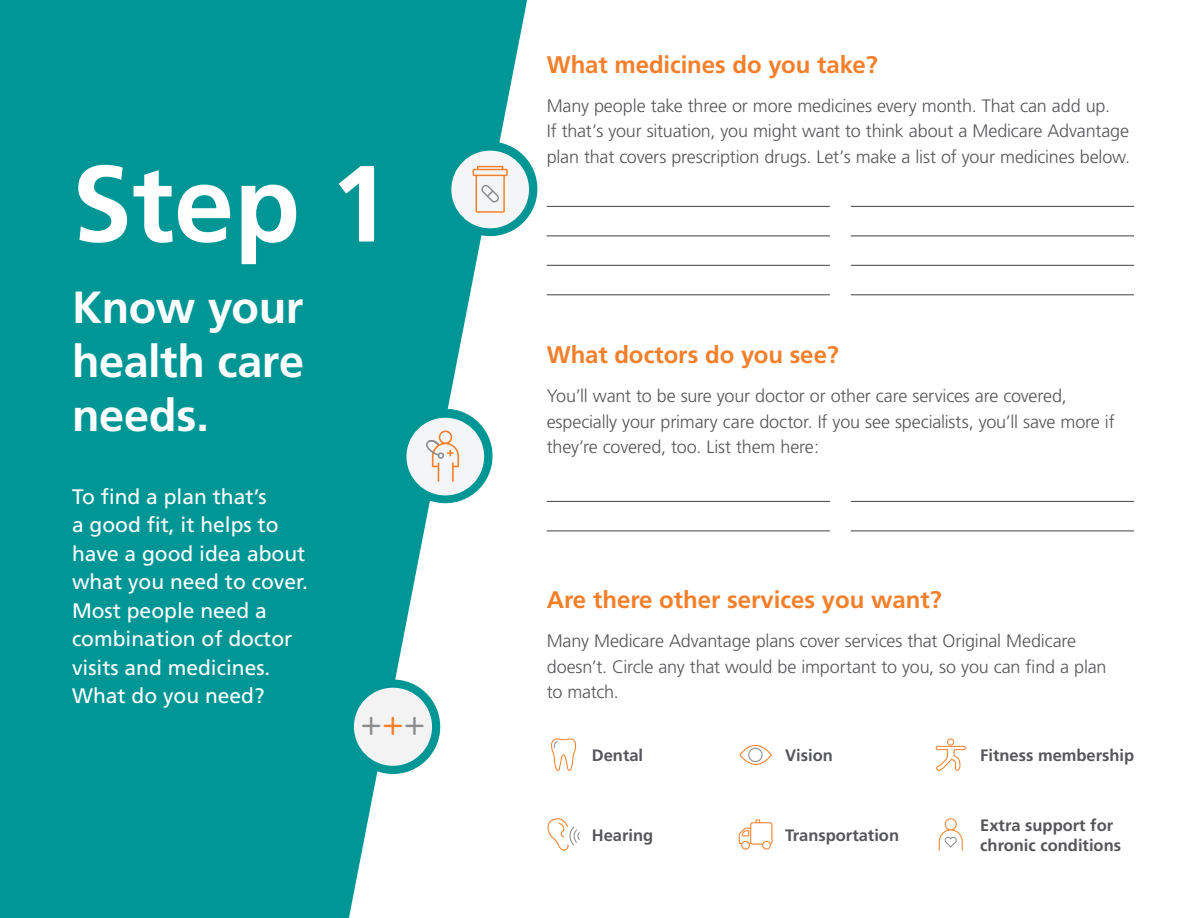
<style>
.page{position:relative;width:1188px;height:918px;background:#fff}
.page>*{position:absolute;margin:0;border:0;box-sizing:border-box;transform-origin:0 0}
.t1{font:700 108px "Frutiger";color:#fff}
.t2{font:700 45px/54px "Frutiger";letter-spacing:-.01em;color:#fff;text-align:justify}
.t3{font:100 36px "VAG Rounded";color:#8c8c8f}
.t4{font:700 24px "Frutiger";color:#f47f2a}
.t5{font:21px/28.5px "Frutiger";color:#fff}
.t6{font:300 18px/25.5px "Frutiger";letter-spacing:-.01em;color:#555659}
.t7{font:700 16.5px/19.8px "Frutiger";color:#555659}
.s1{color:#f47f2a}
</style>
<div class="page">
<svg style="left:0;top:0;width:527px;height:918px;background:#26a5a5"></svg>
<hr style="left:547px;top:206px;width:283px;height:1px;background:#555659">
<hr style="left:547px;top:235px;width:283px;height:1px;background:#555659">
<hr style="left:547px;top:265px;width:283px;height:1px;background:#555659">
<hr style="left:547px;top:294px;width:283px;height:1px;background:#555659">
<svg style="left:551px;top:739px;width:25px;height:32px"></svg>
<svg style="left:739px;top:745px;width:33px;height:20px"></svg>
<svg style="left:936px;top:739px;width:30px;height:32px"></svg>
<svg style="left:547px;top:818px;width:33px;height:33px"></svg>
<svg style="left:739px;top:819px;width:33px;height:31px"></svg>
<svg style="left:939px;top:818px;width:24px;height:33px"></svg>
<hr style="left:851px;top:206px;width:283px;height:1px;background:#555659">
<hr style="left:851px;top:235px;width:283px;height:1px;background:#555659">
<hr style="left:851px;top:265px;width:283px;height:1px;background:#555659">
<hr style="left:851px;top:294px;width:283px;height:1px;background:#555659">
<hr style="left:547px;top:501px;width:283px;height:1px;background:#555659">
<hr style="left:547px;top:530px;width:283px;height:1px;background:#555659">
<hr style="left:851px;top:501px;width:283px;height:1px;background:#555659">
<hr style="left:851px;top:530px;width:283px;height:1px;background:#555659">
<div style="left:443px;top:142px;width:94px;height:94px;background:#009696;border-radius:50%"></div>
<div style="left:346px;top:680px;width:94px;height:94px;background:#009696;border-radius:50%"></div>
<div style="left:398px;top:409px;width:95px;height:94px;background:#009696;border-radius:50%"></div>
<div style="left:451px;top:151px;width:78px;height:77px;background:#f4f5f6;border-radius:50%"></div>
<svg style="left:473px;top:166px;width:35px;height:47px"></svg>
<div style="left:406px;top:418px;width:78px;height:77px;background:#f4f5f6;border-radius:50%"></div>
<svg style="left:426px;top:430px;width:33px;height:52px"></svg>
<div style="left:354px;top:688px;width:78px;height:78px;background:#f3f3f3;border-radius:50%"></div>
<h1 class="t1" style="left:72px;top:141px;width:320px">Step 1</h1>
<h2 class="t2" style="left:72px;top:280px;width:234px">Know your health care needs.</h2>
<p class="t5" style="left:72px;top:483px;width:238px">To find a plan that’s<br>a good fit, it helps to have a good idea about what you need to cover.<br>Most people need a combination of doctor visits and medicines.<br>What do you need?</p>
<h3 class="t3" style="left:361px;top:701px;width:66px">+<span class="s1">+</span>+</h3>
<h3 class="t4" style="left:547px;top:50px;width:332px">What medicines do you take?</h3>
<p class="t6" style="left:547px;top:93px;width:585px">Many people take three or more medicines every month. That can add up.<br>If that’s your situation, you might want to think about a Medicare Advantage plan that covers prescription drugs. Let’s make a list of your medicines below.</p>
<h3 class="t4" style="left:547px;top:341px;width:294px">What doctors do you see?</h3>
<p class="t6" style="left:547px;top:383px;width:570px">You’ll want to be sure your doctor or other care services are covered, especially your primary care doctor. If you see specialists, you’ll save more if they’re covered, too. List them here:</p>
<h3 class="t4" style="left:547px;top:586px;width:397px">Are there other services you want?</h3>
<p class="t6" style="left:547px;top:629px;width:561px">Many Medicare Advantage plans cover services that Original Medicare doesn’t. Circle any that would be important to you, so you can find a plan to match.</p>
<p class="t7" style="left:592px;top:745px;width:53px">Dental</p>
<p class="t7" style="left:785px;top:745px;width:49px">Vision</p>
<p class="t7" style="left:980px;top:745px;width:156px">Fitness membership</p>
<p class="t7" style="left:592px;top:825px;width:63px">Hearing</p>
<p class="t7" style="left:785px;top:825px;width:116px">Transportation</p>
<p class="t7" style="left:980px;top:815px;width:142px">Extra support for chronic conditions</p>
</div>
